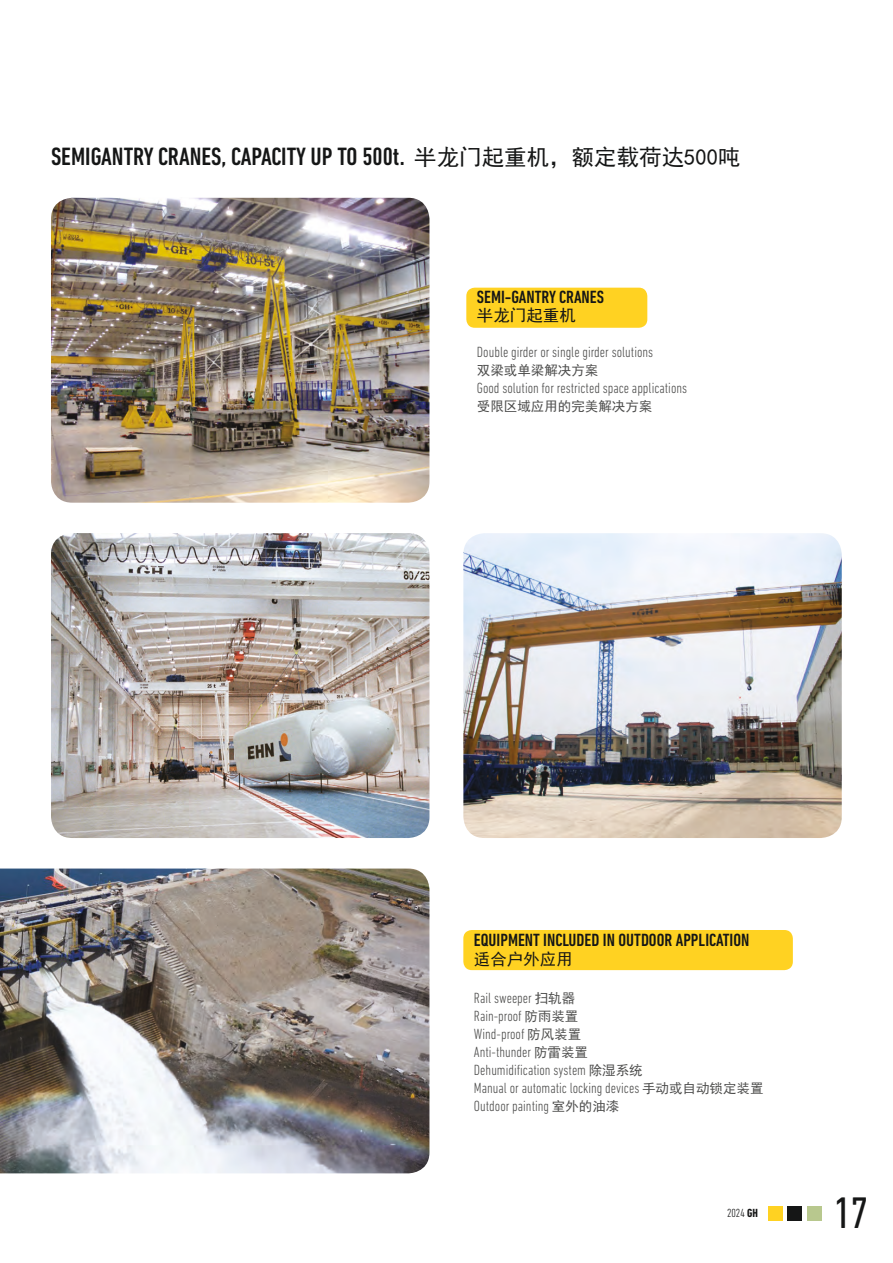
<style>
.page{position:relative;width:893px;height:1263px;background:#fff}
.page>*{position:absolute;margin:0;border:0;box-sizing:border-box;transform-origin:0 0}
.t1{font:condensed 45px "DIN Next LT Pro";color:#151616}
.t2{font:500 condensed 25.5px "DIN Next LT Pro";color:#151616}
.t3{font:500 condensed 18px "DIN Next LT Pro";color:#151616}
.t4{font:16.5px "Sim Hei";color:#151616}
.t5{font:300 condensed 15px/18px "DIN Next LT Pro";color:#4e4e4d}
.t6{font:13.5px "Sim Hei";color:#4e4e4d}
.t7{font:300 condensed 12px "DIN Next LT Pro";color:#151616}
.s1{font-family:"Sim Hei";font-weight:400;font-stretch:normal;font-size:22.5px}
.s2{font-family:"Sim Hei";font-weight:400;font-stretch:normal;font-size:13.5px}
.s3{font-weight:700}
</style>
<div class="page">
<img style="left:463px;top:533px;width:379px;height:305px">
<img style="left:0;top:868px;width:429px;height:305px">
<img style="left:51px;top:198px;width:378px;height:305px">
<img style="left:51px;top:533px;width:378px;height:305px">
<div style="left:463px;top:930px;width:330px;height:40px;background:#ffd222;border-radius:9px"></div>
<div style="left:466px;top:288px;width:181px;height:40px;background:#ffd222;border-radius:9px"></div>
<div style="left:807px;top:1206px;width:14px;height:15px;background:#b8c88e"></div>
<div style="left:788px;top:1206px;width:14px;height:15px;background:#151616"></div>
<div style="left:769px;top:1206px;width:14px;height:15px;background:#ffd222"></div>
<h2 class="t2" style="left:51px;top:146px;width:691px">SEMIGANTRY CRANES, CAPACITY UP TO 500t. <span class="s1">半龙门起重机，额定载荷达500吨</span></h2>
<p class="t3" style="left:477px;top:290px;width:129px">SEMI-GANTRY CRANES</p>
<p class="t4" style="left:477px;top:307px;width:100px">半龙门起重机</p>
<p class="t5" style="left:477px;top:344px;width:178px">Double girder or single girder solutions</p>
<p class="t6" style="left:477px;top:364px;width:123px">双梁或单梁解决方案</p>
<p class="t5" style="left:477px;top:380px;width:212px">Good solution for restricted space applications</p>
<p class="t6" style="left:477px;top:400px;width:177px">受限区域应用的完美解决方案</p>
<p class="t3" style="left:474px;top:932px;width:277px">EQUIPMENT INCLUDED IN OUTDOOR APPLICATION</p>
<p class="t4" style="left:474px;top:951px;width:100px">适合户外应用</p>
<p class="t5" style="left:474px;top:990px;width:291px">Rail sweeper <span class="s2">扫轨器<br></span>Rain-proof <span class="s2">防雨装置<br></span>Wind-proof <span class="s2">防风装置<br></span>Anti-thunder <span class="s2">防雷装置<br></span>Dehumidification system <span class="s2">除湿系统<br></span>Manual or automatic locking devices <span class="s2">手动或自动锁定装置<br></span>Outdoor painting <span class="s2">室外的油漆</span></p>
<p class="t7" style="left:727px;top:1208px;width:32px">2024 <span class="s3">GH</span></p>
<h1 class="t1" style="left:833px;top:1194px;width:36px">17</h1>
</div>
